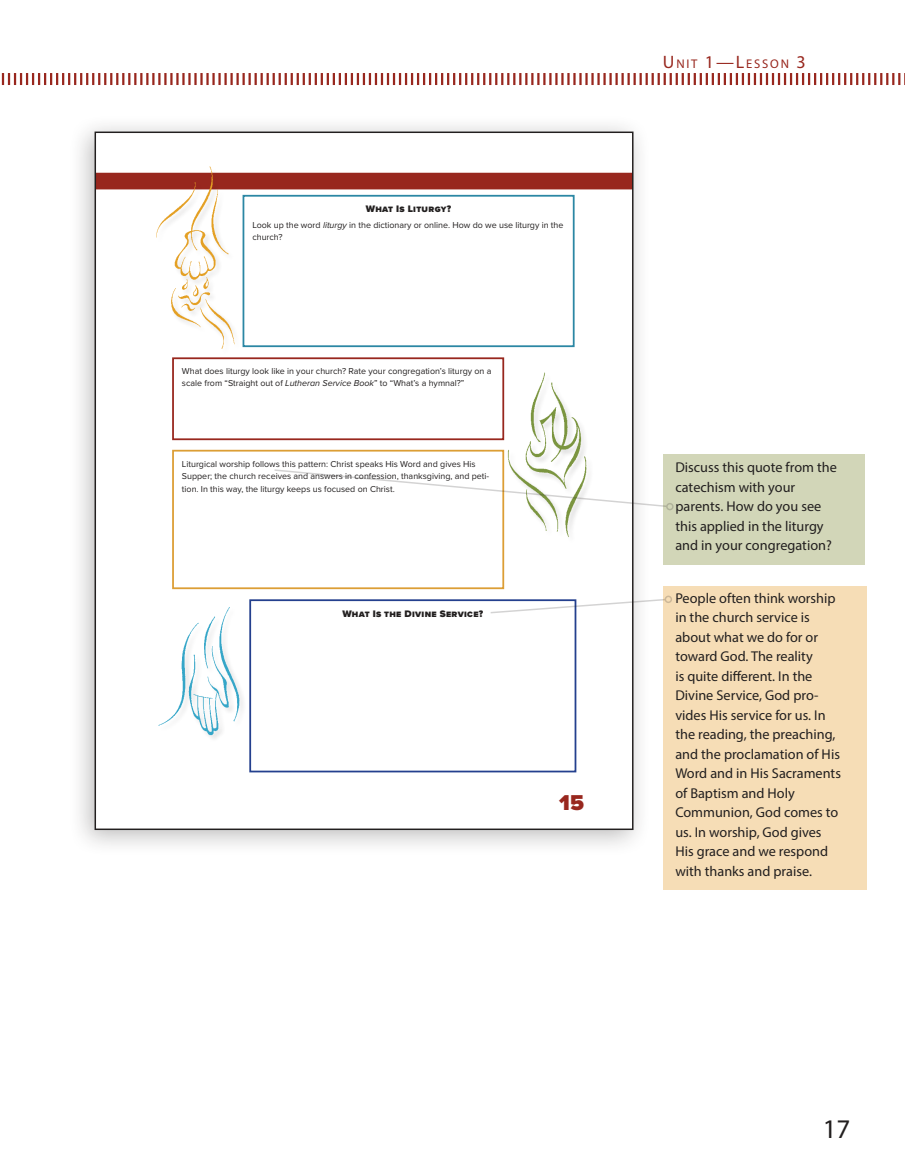
<style>
.page{position:relative;width:905px;height:1175px;background:#fff}
.page>*{position:absolute;margin:0;border:0;box-sizing:border-box;transform-origin:0 0}
.t1{font:27px "Myriad Pro";color:#221f1f}
.t2{font:900 22.2px "Proxima Nova";color:#98271e}
.t3{font:14.25px/19.5px "Myriad Pro";color:#221f1f}
.t4{font:12.6px "Myriad Pro";letter-spacing:.145em;color:#98271e}
.t5{font:900 9.75px "Proxima Nova";letter-spacing:.03em;color:#221f1f}
.t6{font:8.85px/11.6px "Proxima Nova";color:#221f1f}
.s1{font-style:italic}
.s2{font-size:18px}
</style>
<div class="page">
<div style="left:663px;top:586px;width:203px;height:303px;background:#f6ddb6"></div>
<div style="left:663px;top:454px;width:201px;height:110px;background:#d2d6b8"></div>
<div style="left:68px;top:114px;width:583px;height:743px;background:#221f1f;opacity:.3"></div>
<div style="left:95px;top:132px;width:537px;height:697px;background:#fff"></div>
<div style="left:96px;top:173px;width:535px;height:16px;background:#98271e"></div>
<div style="left:172px;top:357px;width:332px;height:83px;border:2px solid #98271e"></div>
<div style="left:242px;top:195px;width:332px;height:152px;border:2px solid #2b87a4"></div>
<div style="left:249px;top:599px;width:327px;height:173px;border:2px solid #24408e"></div>
<div style="left:172px;top:450px;width:332px;height:139px;border:2px solid #dc9e35"></div>
<img style="left:139px;top:167px;width:104px;height:182px">
<img style="left:158px;top:582px;width:99px;height:171px">
<img style="left:498px;top:359px;width:89px;height:219px">
<svg style="left:274px;top:468px;width:392px;height:40px"></svg>
<div style="left:666px;top:503px;width:7px;height:7px;border:2px solid #221f1f;border-radius:50%"></div>
<svg style="left:489px;top:598px;width:175px;height:16px"></svg>
<div style="left:664px;top:595px;width:8px;height:8px;border:2px solid #221f1f;border-radius:50%"></div>
<svg style="left:1px;top:73px;width:900px;height:12px"></svg>
<p class="t5" style="left:366px;top:205px;width:87px">What Is Liturgy?</p>
<p class="t6" style="left:252px;top:220px;width:312px">Look up the word <span class="s1">liturgy</span> in the dictionary or online. How do we use liturgy in the church?</p>
<p class="t6" style="left:182px;top:366px;width:311px">What does liturgy look like in your church? Rate your congregation’s liturgy on a scale from “Straight out of <span class="s1">Lutheran Service Book</span>” to “What’s a hymnal?”</p>
<p class="t4" style="left:663px;top:56px;width:144px"><span class="s2">U</span>NIT <span class="s2">1—L</span>ESSON <span class="s2">3</span></p>
<p class="t6" style="left:182px;top:458px;width:309px;line-height:12.5px">Liturgical worship follows this pattern: Christ speaks His Word and gives His<br>Supper; the church receives and answers in confession, thanksgiving, and peti&shy;tion. In this way, the liturgy keeps us focused on Christ.</p>
<p class="t3" style="left:675px;top:459px;width:163px">Discuss this quote from the catechism with your parents. How do you see this applied in the liturgy and in your congregation?</p>
<p class="t3" style="left:675px;top:589px;width:167px">People often think worship in the church service is about what we do for or toward God. The reality<br>is quite different. In the<br>Divine Service, God pro&shy;vides His service for us. In the reading, the preaching, and the proclamation of His<br>Word and in His Sacraments of Baptism and Holy<br>Communion, God comes to us. In worship, God gives<br>His grace and we respond with thanks and praise.</p>
<p class="t5" style="left:342px;top:609px;width:142px">What Is the Divine Service?</p>
<h2 class="t2" style="left:559px;top:793px;width:26px">15</h2>
<h1 class="t1" style="left:822px;top:1118px;width:29px">17</h1>
</div>
